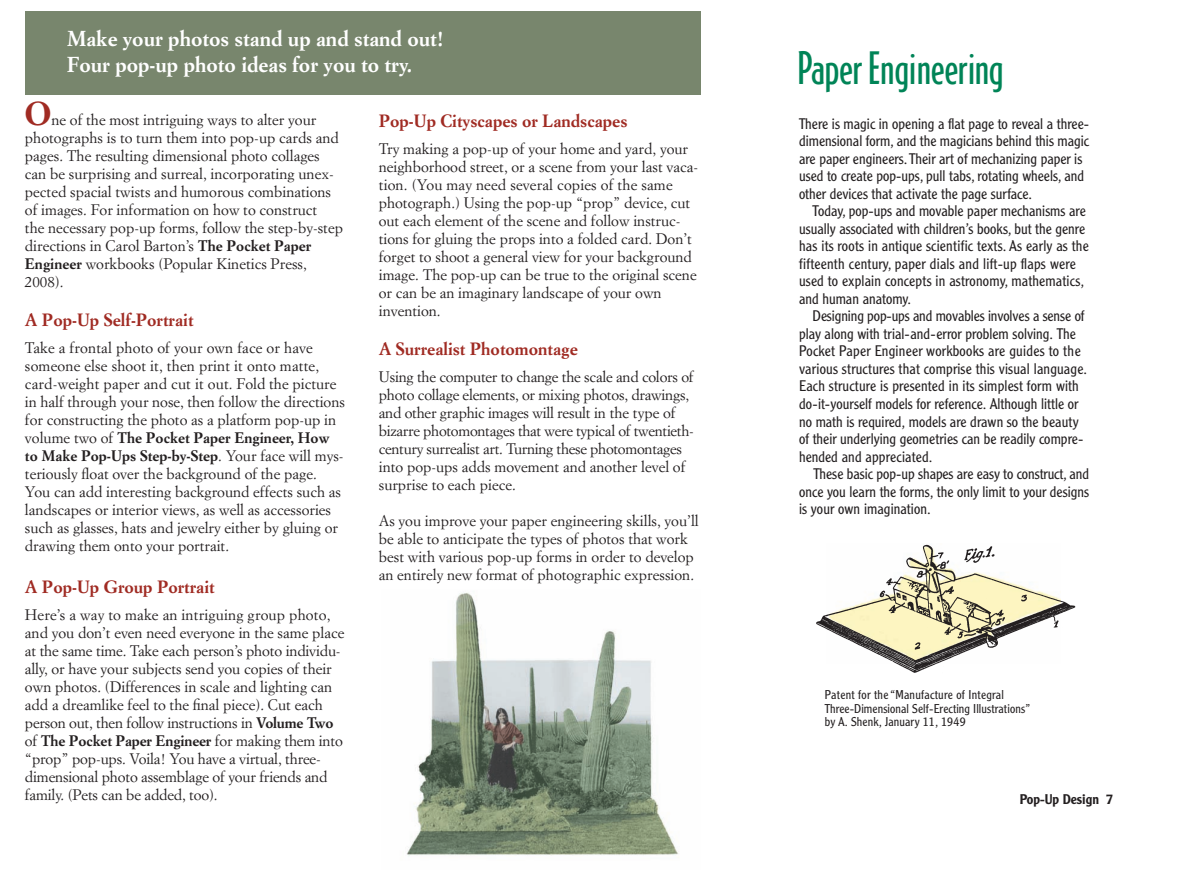
<style>
.page{position:relative;width:1181px;height:878px;background:#fff}
.page>*{position:absolute;margin:0;border:0;box-sizing:border-box;transform-origin:0 0}
.t1{font:300 45px "Generica Condensed";color:#008457}
.t2{font:700 21.25px/25.5px "Simoncini Garamond";color:#fff}
.t3{font:700 17.5px "Simoncini Garamond";color:#a02b23}
.t4{font:15px/18px "Simoncini Garamond";color:#231f20}
.t5{font:300 15px "Clearface Gothic LH";color:#231f20}
.t6{font:500 13.75px "Clearface Gothic LH";color:#231f20}
.t7{font:300 12.5px/13.8px "Clearface Gothic LH";letter-spacing:.01em;color:#231f20}
.s1{font-weight:700;font-size:32.5px;color:#a02b23}
.s2{font-weight:700}
</style>
<div class="page">
<div style="left:25px;top:11px;width:675px;height:84px;background:#78866d"></div>
<img style="left:406px;top:592px;width:273px;height:264px">
<img style="left:816px;top:544px;width:260px;height:129px">
<p class="t2" style="left:67px;top:26px;width:379px">Make your photos stand up and stand out!<br>Four pop-up photo ideas for you to try.</p>
<p class="t4" style="left:25px;top:111px;width:319px"><span class="s1">O</span>ne of the most intriguing ways to alter your photographs is to turn them into pop-up cards and pages. The resulting dimensional photo collages can be surprising and surreal, incorporating unex&shy;pected spacial twists and humorous combinations of images. For information on how to construct<br>the necessary pop-up forms, follow the step-by-step directions in Carol Barton’s <span class="s2">The Pocket Paper Engineer</span> workbooks (Popular Kinetics Press, 2008).</p>
<p class="t3" style="left:25px;top:309px;width:170px">A Pop-Up Self-Portrait</p>
<p class="t4" style="left:25px;top:339px;width:322px">Take a frontal photo of your own face or have someone else shoot it, then print it onto matte, card-weight paper and cut it out. Fold the picture in half through your nose, then follow the directions for constructing the photo as a platform pop-up in volume two of <span class="s2">The Pocket Paper Engineer, How to Make Pop-Ups Step-by-Step</span>. Your face will mys&shy;teriously float over the background of the page.<br>You can add interesting background effects such as landscapes or interior views, as well as accessories such as glasses, hats and jewelry either by gluing or drawing them onto your portrait.</p>
<p class="t3" style="left:25px;top:576px;width:191px">A Pop-Up Group Portrait</p>
<p class="t4" style="left:25px;top:606px;width:321px">Here’s a way to make an intriguing group photo, and you don’t even need everyone in the same place at the same time. Take each person’s photo individu&shy;ally, or have your subjects send you copies of their own photos. (Differences in scale and lighting can add a dreamlike feel to the final piece). Cut each person out, then follow instructions in <span class="s2">Volume Two </span>of <span class="s2">The Pocket Paper Engineer</span> for making them into “prop” pop-ups. Voila! You have a virtual, three&shy;dimensional photo assemblage of your friends and family. (Pets can be added, too).</p>
<p class="t3" style="left:379px;top:111px;width:250px">Pop-Up Cityscapes or Landscapes</p>
<p class="t4" style="left:379px;top:140px;width:321px">Try making a pop-up of your home and yard, your neighborhood street, or a scene from your last vaca&shy;tion. (You may need several copies of the same photograph.) Using the pop-up “prop” device, cut out each element of the scene and follow instruc&shy;tions for gluing the props into a folded card. Don’t forget to shoot a general view for your background image. The pop-up can be true to the original scene or can be an imaginary landscape of your own invention.</p>
<p class="t3" style="left:379px;top:339px;width:200px">A Surrealist Photomontage</p>
<p class="t4" style="left:379px;top:368px;width:317px">Using the computer to change the scale and colors of photo collage elements, or mixing photos, drawings, and other graphic images will result in the type of bizarre photomontages that were typical of twentieth&shy;century surrealist art. Turning these photomontages into pop-ups adds movement and another level of surprise to each piece.</p>
<p class="t4" style="left:379px;top:512px;width:322px">As you improve your paper engineering skills, you’ll be able to anticipate the types of photos that work best with various pop-up forms in order to develop an entirely new format of photographic expression.</p>
<p class="t1" style="left:798px;top:44px;width:207px">Paper Engineering</p>
<p class="t5" style="left:799px;top:115px;width:291px">There is magic in opening a flat page to reveal a three-</p>
<p class="t5" style="left:799px;top:132px;width:292px">dimensional form, and the magicians behind this magic</p>
<p class="t5" style="left:799px;top:150px;width:285px">are paper engineers. Their art of mechanizing paper is</p>
<p class="t5" style="left:799px;top:167px;width:287px">used to create pop-ups, pull tabs, rotating wheels, and</p>
<p class="t5" style="left:799px;top:185px;width:234px">other devices that activate the page surface.</p>
<p class="t5" style="left:812px;top:202px;width:275px">Today, pop-ups and movable paper mechanisms are</p>
<p class="t5" style="left:799px;top:220px;width:288px">usually associated with children’s books, but the genre</p>
<p class="t5" style="left:799px;top:237px;width:291px">has its roots in antique scientific texts. As early as the</p>
<p class="t5" style="left:799px;top:255px;width:278px">fifteenth century, paper dials and lift-up flaps were</p>
<p class="t5" style="left:799px;top:272px;width:286px">used to explain concepts in astronomy, mathematics,</p>
<p class="t5" style="left:799px;top:290px;width:113px">and human anatomy.</p>
<p class="t5" style="left:812px;top:307px;width:273px">Designing pop-ups and movables involves a sense of</p>
<p class="t5" style="left:799px;top:325px;width:278px">play along with trial-and-error problem solving. The</p>
<p class="t5" style="left:799px;top:342px;width:283px">Pocket Paper Engineer workbooks are guides to the</p>
<p class="t5" style="left:799px;top:360px;width:290px">various structures that comprise this visual language.</p>
<p class="t5" style="left:799px;top:377px;width:281px">Each structure is presented in its simplest form with</p>
<p class="t5" style="left:799px;top:395px;width:281px">do-it-yourself models for reference. Although little or</p>
<p class="t5" style="left:799px;top:412px;width:281px">no math is required, models are drawn so the beauty</p>
<p class="t5" style="left:799px;top:430px;width:286px">of their underlying geometries can be readily compre-</p>
<p class="t5" style="left:799px;top:447px;width:135px">hended and appreciated.</p>
<p class="t5" style="left:813px;top:465px;width:277px">These basic pop-up shapes are easy to construct, and</p>
<p class="t5" style="left:799px;top:482px;width:292px">once you learn the forms, the only limit to your designs</p>
<p class="t5" style="left:799px;top:500px;width:133px">is your own imagination.</p>
<p class="t7" style="left:825px;top:687px;width:207px">Patent for the “Manufacture of Integral<br>Three-Dimensional Self-Erecting Illustrations” by A. Shenk, January 11, 1949</p>
<p class="t6" style="left:1020px;top:791px;width:95px">Pop-Up Design 7</p>
</div>
